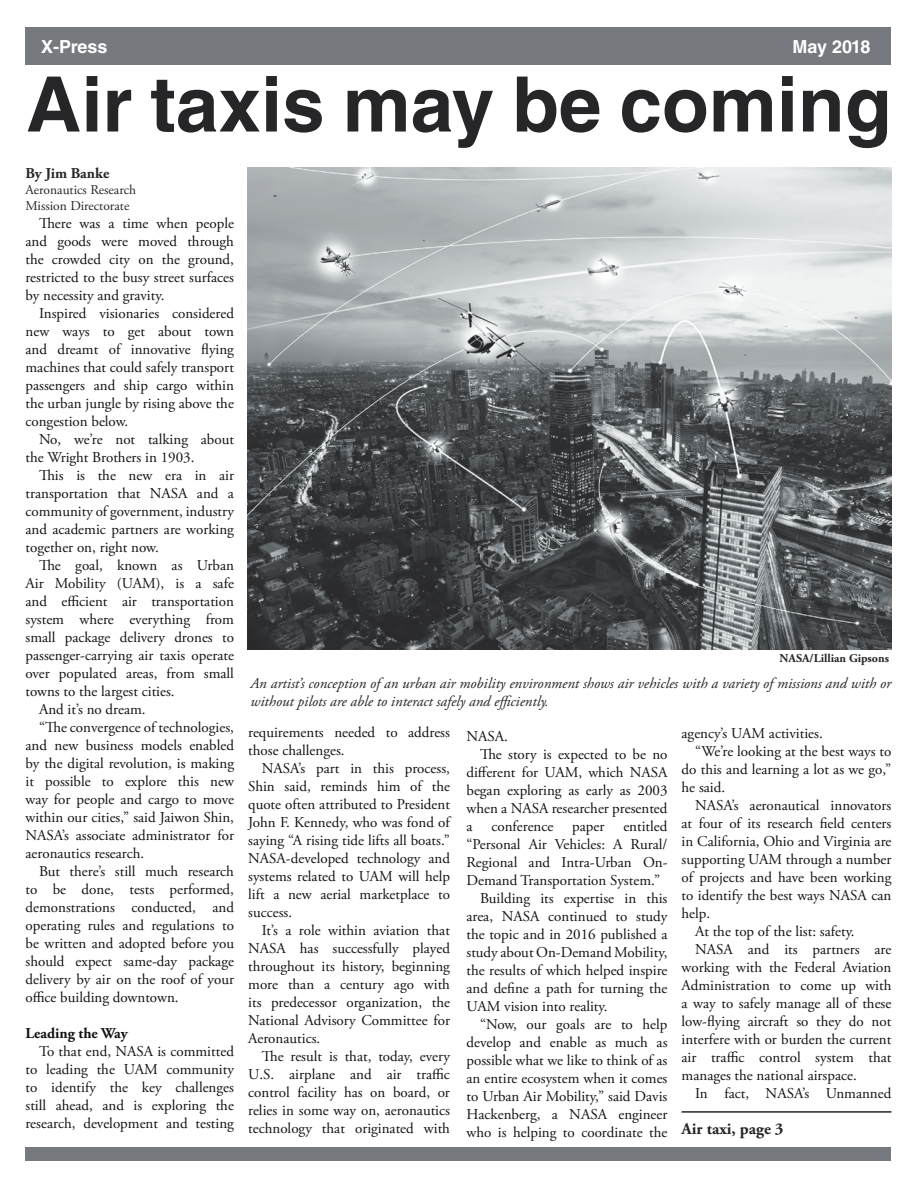
<style>
.page{position:relative;width:918px;height:1188px;background:#fff}
.page>*{position:absolute;margin:0;border:0;box-sizing:border-box;transform-origin:0 0}
.t1{font:700 76.5px "Helvetica LT Std";color:#262527}
.t2{font:700 18px "Helvetica LT Std";letter-spacing:-.02em;color:#fff}
.t3{font:700 16.5px "Adobe Garamond Pro";color:#262527}
.t4{font:15px/18px "Adobe Garamond Pro";color:#111313;text-align:justify}
.t5{font:italic 15px/18px "Adobe Garamond Pro";color:#262527}
.t6{font:700 15px "Adobe Garamond Pro";color:#111313}
.t7{font:700 15px "Adobe Garamond Pro";color:#262527}
.t8{font:13.5px "Adobe Garamond Pro";color:#262527}
.t9{font:700 12px "Adobe Garamond Pro";color:#262527}
</style>
<div class="page">
<div style="left:26px;top:1148px;width:865px;height:13px;background:#767a7e"></div>
<div style="left:26px;top:27px;width:865px;height:37px;background:#767a7e"></div>
<hr style="left:682px;top:1111px;width:209px;height:2px;background:#262527">
<img style="left:247px;top:167px;width:644px;height:483px">
<p class="t2" style="left:41px;top:36px;width:68px">X-Press</p>
<p class="t2" style="left:792px;top:36px;width:80px">May 2018</p>
<p class="t1" style="left:26px;top:58px;width:867px">Air taxis may be coming</p>
<p class="t7" style="left:26px;top:164px;width:85px">By Jim Banke</p>
<p class="t8" style="left:26px;top:182px;width:112px">Aeronautics Research</p>
<p class="t8" style="left:26px;top:198px;width:105px">Mission Directorate</p>
<p class="t4" style="left:26px;top:215px;width:210px;text-indent:14px">There was a time when people and goods were moved through the crowded city on the ground, restricted to the busy street surfaces by necessity and gravity.</p>
<p class="t4" style="left:26px;top:305px;width:210px;text-indent:14px">Inspired visionaries considered new ways to get about town and dreamt of innovative flying machines that could safely transport passengers and ship cargo within the urban jungle by rising above the congestion below.</p>
<p class="t4" style="left:26px;top:431px;width:210px;text-indent:14px">No, we’re not talking about the Wright Brothers in 1903.</p>
<p class="t4" style="left:26px;top:467px;width:210px;text-indent:14px">This is the new era in air transportation that NASA and a community of government, industry and academic partners are working together on, right now.</p>
<p class="t4" style="left:26px;top:557px;width:210px;text-indent:14px">The goal, known as Urban Air Mobility (UAM), is a safe and efficient air transportation system where everything from small package delivery drones to passenger-carrying air taxis operate over populated areas, from small towns to the largest cities.</p>
<p class="t4" style="left:39px;top:701px;width:108px">And it’s no dream.</p>
<p class="t4" style="left:26px;top:719px;width:210px;text-indent:14px">“The convergence of technologies, and new business models enabled by the digital revolution, is making it possible to explore this new way for people and cargo to move within our cities,” said Jaiwon Shin, NASA’s associate administrator for aeronautics research.</p>
<p class="t4" style="left:26px;top:863px;width:210px;text-indent:14px">But there’s still much research to be done, tests performed, demonstrations conducted, and operating rules and regulations to be written and adopted before you should expect same-day package delivery by air on the roof of your office building downtown.</p>
<p class="t6" style="left:26px;top:1025px;width:104px">Leading the Way</p>
<p class="t4" style="left:26px;top:1043px;width:210px;text-indent:14px">To that end, NASA is committed to leading the UAM community to identify the key challenges still ahead, and is exploring the research, development and testing</p>
<p class="t9" style="left:780px;top:651px;width:111px">NASA/Lillian Gipsons</p>
<p class="t5" style="left:251px;top:675px;width:642px">An artist’s conception of an urban air mobility environment shows air vehicles with a variety of missions and with or without pilots are able to interact safely and efficiently.</p>
<p class="t4" style="left:248px;top:724px;width:203px">requirements needed to address those challenges.</p>
<p class="t4" style="left:248px;top:760px;width:203px;text-indent:14px">NASA’s part in this process, Shin said, reminds him of the quote often attributed to President John F. Kennedy, who was fond of saying “A rising tide lifts all boats.” NASA-developed technology and systems related to UAM will help lift a new aerial marketplace to success.</p>
<p class="t4" style="left:248px;top:922px;width:203px;text-indent:14px">It’s a role within aviation that NASA has successfully played throughout its history, beginning more than a century ago with its predecessor organization, the National Advisory Committee for Aeronautics.</p>
<p class="t4" style="left:248px;top:1048px;width:203px;text-indent:14px">The result is that, today, every U.S. airplane and air traffic control facility has on board, or relies in some way on, aeronautics technology that originated with</p>
<p class="t4" style="left:682px;top:725px;width:143px">agency’s UAM activities.</p>
<p class="t4" style="left:682px;top:743px;width:211px;text-indent:14px">“We’re looking at the best ways to do this and learning a lot as we go,” he said.</p>
<p class="t4" style="left:682px;top:797px;width:211px;text-indent:14px">NASA’s aeronautical innovators at four of its research field centers in California, Ohio and Virginia are supporting UAM through a number of projects and have been working to identify the best ways NASA can help.</p>
<p class="t4" style="left:695px;top:923px;width:161px">At the top of the list: safety.</p>
<p class="t4" style="left:682px;top:941px;width:211px;text-indent:14px">NASA and its partners are working with the Federal Aviation Administration to come up with a way to safely manage all of these low-flying aircraft so they do not interfere with or burden the current air traffic control system that manages the national airspace.</p>
<p class="t4" style="left:695px;top:1085px;width:198px">In fact, NASA’s Unmanned</p>
<p class="t4" style="left:466px;top:728px;width:43px">NASA.</p>
<p class="t4" style="left:466px;top:746px;width:203px;text-indent:14px">The story is expected to be no different for UAM, which NASA began exploring as early as 2003 when a NASA researcher presented a</p>
<p class="t4" style="left:466px;top:818px;width:203px;text-indent:157px">entitled “Personal Air Vehicles: A Rural/ Regional and Intra-Urban On-Demand Transportation System.”</p>
<p class="t4" style="left:466px;top:890px;width:203px;text-indent:14px">Building its expertise in this area, NASA continued to study the topic and in 2016 published a study about On-Demand Mobility, the results of which helped inspire and define a path for turning the UAM vision into reality.</p>
<p class="t4" style="left:466px;top:1016px;width:203px;text-indent:14px">“Now, our goals are to help develop and enable as much as possible what we like to think of as an entire ecosystem when it comes to Urban Air Mobility,” said Davis Hackenberg, a NASA engineer who is helping to coordinate the</p>
<p class="t4" style="left:491px;top:818px;width:64px">conference</p>
<p class="t4" style="left:572px;top:818px;width:34px">paper</p>
<p class="t3" style="left:682px;top:1119px;width:103px">Air taxi, page 3</p>
</div>
